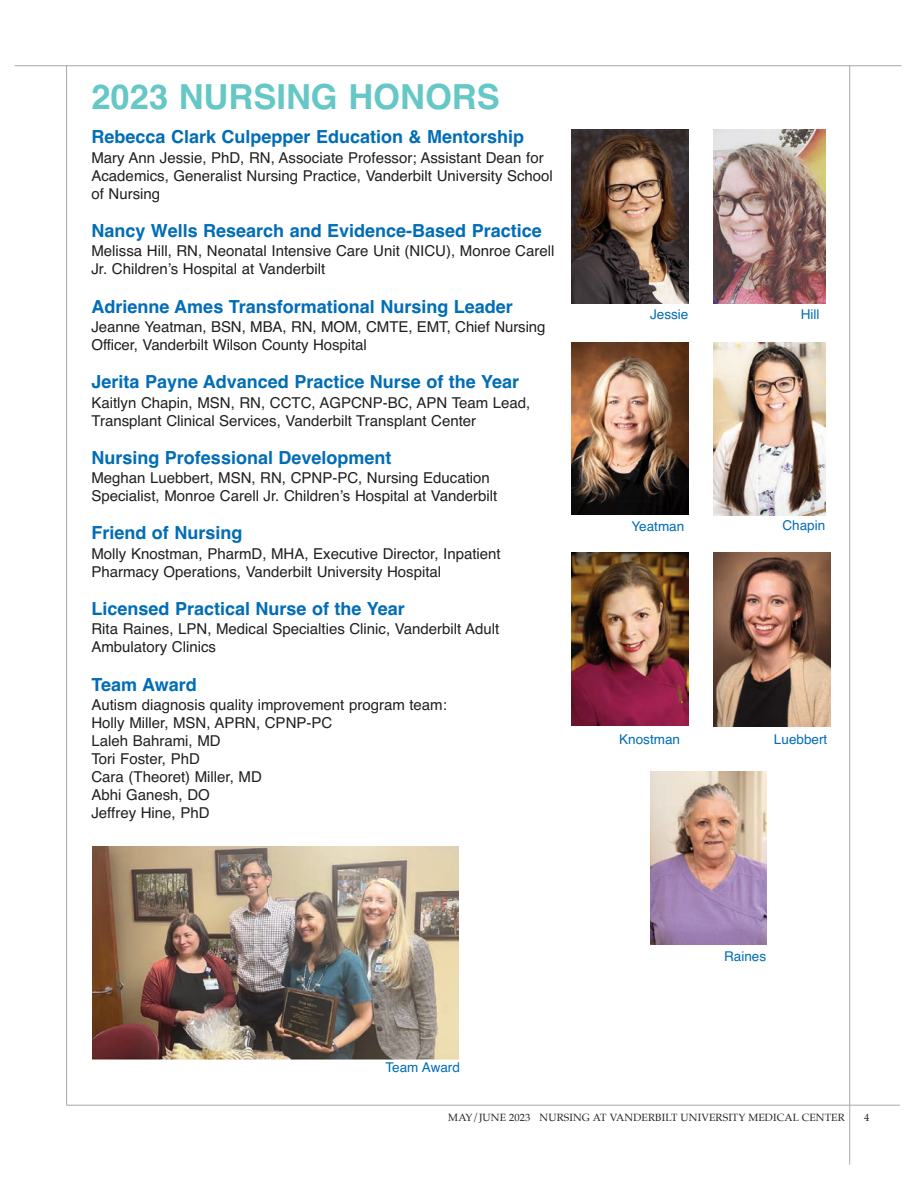
<style>
.page{position:relative;width:918px;height:1188px;background:#fff}
.page>*{position:absolute;margin:0;border:0;box-sizing:border-box;transform-origin:0 0}
.t1{font:700 34.5px "Helvetica";color:#65c7c6}
.t2{font:700 18px "Helvetica";color:#006db6}
.t3{font:15px/18px "Helvetica";color:#231f20}
.t4{font:13.5px "Helvetica";color:#006db6}
.t5{font:10.5px "Palatino";letter-spacing:.01em;color:#231f20}
</style>
<div class="page">
<hr style="left:66px;top:66px;width:1px;height:1039px;background:#a8a9ad">
<hr style="left:15px;top:65px;width:887px;height:1px;background:#a8a9ad">
<hr style="left:849px;top:66px;width:1px;height:1099px;background:#a8a9ad">
<hr style="left:67px;top:1105px;width:833px;height:1px;background:#a8a9ad">
<img style="left:714px;top:342px;width:111px;height:174px">
<img style="left:714px;top:553px;width:117px;height:173px">
<img style="left:650px;top:771px;width:117px;height:174px">
<img style="left:571px;top:553px;width:117px;height:172px">
<img style="left:571px;top:130px;width:117px;height:173px">
<img style="left:714px;top:130px;width:111px;height:173px">
<img style="left:571px;top:342px;width:117px;height:172px">
<img style="left:93px;top:847px;width:366px;height:212px">
<h1 class="t1" style="left:91px;top:77px;width:410px">2023 NURSING HONORS</h1>
<p class="t2" style="left:91px;top:127px;width:434px">Rebecca Clark Culpepper Education &amp; Mentorship</p>
<p class="t3" style="left:91px;top:149px;width:463px">Mary Ann Jessie, PhD, RN, Associate Professor; Assistant Dean for<br>Academics, Generalist Nursing Practice, Vanderbilt University School of Nursing</p>
<p class="t2" style="left:91px;top:220px;width:452px">Nancy Wells Research and Evidence-Based Practice</p>
<p class="t3" style="left:91px;top:242px;width:464px">Melissa Hill, RN, Neonatal Intensive Care Unit (NICU), Monroe Carell<br>Jr. Children’s Hospital at Vanderbilt</p>
<p class="t2" style="left:91px;top:296px;width:423px">Adrienne Ames Transformational Nursing Leader</p>
<p class="t3" style="left:91px;top:318px;width:456px">Jeanne Yeatman, BSN, MBA, RN, MOM, CMTE, EMT, Chief Nursing<br>Officer, Vanderbilt Wilson County Hospital</p>
<p class="t2" style="left:91px;top:371px;width:429px">Jerita Payne Advanced Practice Nurse of the Year</p>
<p class="t3" style="left:91px;top:393px;width:441px">Kaitlyn Chapin, MSN, RN, CCTC, AGPCNP-BC, APN Team Lead,<br>Transplant Clinical Services, Vanderbilt Transplant Center</p>
<p class="t2" style="left:91px;top:447px;width:302px">Nursing Professional Development</p>
<p class="t3" style="left:91px;top:469px;width:407px">Meghan Luebbert, MSN, RN, CPNP-PC, Nursing Education<br>Specialist, Monroe Carell Jr. Children’s Hospital at Vanderbilt</p>
<p class="t2" style="left:91px;top:523px;width:153px">Friend of Nursing</p>
<p class="t3" style="left:91px;top:545px;width:411px">Molly Knostman, PharmD, MHA, Executive Director, Inpatient<br>Pharmacy Operations, Vanderbilt University Hospital</p>
<p class="t2" style="left:91px;top:598px;width:315px">Licensed Practical Nurse of the Year</p>
<p class="t3" style="left:91px;top:620px;width:409px">Rita Raines, LPN, Medical Specialties Clinic, Vanderbilt Adult<br>Ambulatory Clinics</p>
<p class="t2" style="left:91px;top:674px;width:107px">Team Award</p>
<p class="t3" style="left:91px;top:696px;width:357px">Autism diagnosis quality improvement program team:<br>Holly Miller, MSN, APRN, CPNP-PC<br>Laleh Bahrami, MD<br>Tori Foster, PhD<br>Cara (Theoret) Miller, MD<br>Abhi Ganesh, DO<br>Jeffrey Hine, PhD</p>
<p class="t4" style="left:386px;top:1060px;width:76px">Team Award</p>
<p class="t4" style="left:650px;top:306px;width:40px">Jessie</p>
<p class="t4" style="left:801px;top:306px;width:20px">Hill</p>
<p class="t4" style="left:631px;top:519px;width:54px">Yeatman</p>
<p class="t4" style="left:619px;top:731px;width:62px">Knostman</p>
<p class="t4" style="left:783px;top:518px;width:44px">Chapin</p>
<p class="t4" style="left:774px;top:731px;width:55px">Luebbert</p>
<p class="t4" style="left:724px;top:948px;width:44px">Raines</p>
<p class="t5" style="left:448px;top:1112px;width:398px">MAY/JUNE 2023 NURSING AT VANDERBILT UNIVERSITY MEDICAL CENTER</p>
<p class="t5" style="left:864px;top:1112px;width:7px">4</p>
</div>
